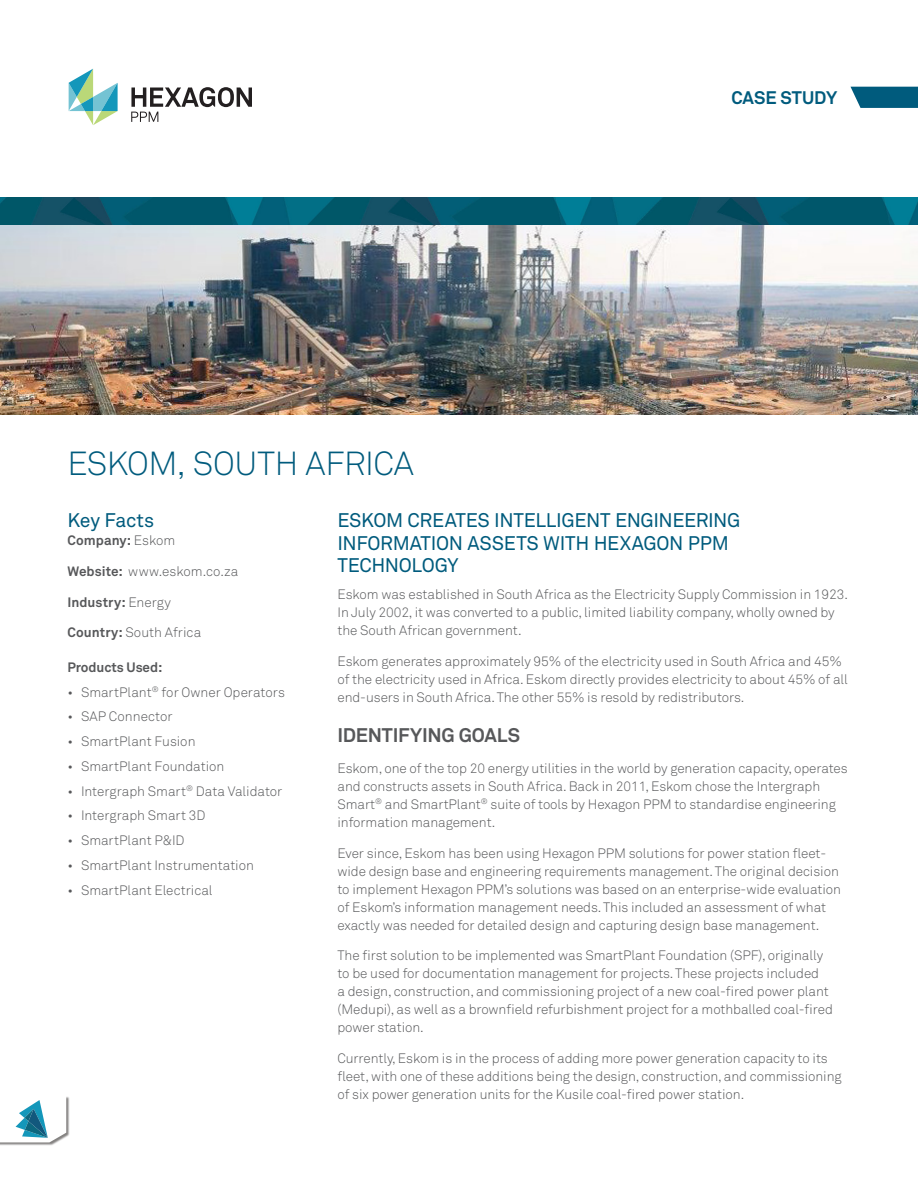
<style>
.page{position:relative;width:918px;height:1188px;background:#fff}
.page>*{position:absolute;margin:0;border:0;box-sizing:border-box;transform-origin:0 0}
.t1{font:33px "Akkurat Light Pro";letter-spacing:-.015em;color:#005b7d}
.Subtitle{font:19.5px/22.5px "Akkurat Pro";letter-spacing:-.02em;color:#005b7d}
.BODY_Copy{font:700 19.5px "Akkurat Pro";letter-spacing:-.01em;color:#57585a}
.t2{font:700 18px "Akkurat Pro";letter-spacing:-.005em;color:#005b7d}
.BODY_Copy-2{font:13.5px/18px "Akkurat Light Pro";letter-spacing:-.005em;color:#57585a}
.BODY_Copy-3{font:700 13.5px "Akkurat Pro";letter-spacing:-.005em;color:#57585a}
.s1{font-family:"Akkurat Light Pro";font-weight:400}
.s2{font-family:"Akkurat Pro";font-weight:700}
</style>
<div class="page">
<svg style="left:850px;top:87px;width:68px;height:21px"></svg>
<img style="left:0;top:224px;width:918px;height:191px">
<img style="left:0;top:197px;width:918px;height:27px">
<img style="left:0;top:1097px;width:70px;height:49px">
<svg style="left:0;top:1097px;width:66px;height:45px"></svg>
<svg style="left:69px;top:69px;width:49px;height:56px"></svg>
<svg style="left:131px;top:87px;width:121px;height:35px"></svg>
<p class="t2" style="left:731px;top:87px;width:107px">CASE STUDY</p>
<p class="t1" style="left:68px;top:444px;width:348px">ESKOM, SOUTH AFRICA</p>
<p class="Subtitle" style="left:68px;top:510px;width:88px">Key Facts</p>
<p class="BODY_Copy-3" style="left:68px;top:532px;width:109px">Company: <span class="s1">Eskom</span></p>
<p class="BODY_Copy-2" style="left:68px;top:562px;width:172px"><span class="s2">Website:</span> www.eskom.co.za</p>
<p class="BODY_Copy-3" style="left:68px;top:594px;width:105px">Industry: <span class="s1">Energy</span></p>
<p class="BODY_Copy-2" style="left:68px;top:624px;width:135px"><span class="s2">Country:</span> South Africa</p>
<p class="BODY_Copy-3" style="left:68px;top:659px;width:96px">Products Used:</p>
<p class="BODY_Copy-2" style="left:68px;top:683px;width:219px">• SmartPlant<sup>®</sup> for Owner Operators</p>
<p class="BODY_Copy-2" style="left:68px;top:708px;width:107px">• SAP Connector</p>
<p class="BODY_Copy-2" style="left:68px;top:733px;width:130px">• SmartPlant Fusion</p>
<p class="BODY_Copy-2" style="left:68px;top:757px;width:158px">• SmartPlant Foundation</p>
<p class="BODY_Copy-2" style="left:68px;top:782px;width:216px">• Intergraph Smart<sup>®</sup> Data Validator</p>
<p class="BODY_Copy-2" style="left:68px;top:807px;width:139px">• Intergraph Smart 3D</p>
<p class="BODY_Copy-2" style="left:68px;top:832px;width:119px">• SmartPlant P&amp;ID</p>
<p class="BODY_Copy-2" style="left:68px;top:856px;width:188px">• SmartPlant Instrumentation</p>
<p class="BODY_Copy-2" style="left:68px;top:881px;width:147px">• SmartPlant Electrical</p>
<p class="Subtitle" style="left:338px;top:510px;width:405px">ESKOM CREATES INTELLIGENT ENGINEERING<br>INFORMATION ASSETS WITH HEXAGON PPM<br>TECHNOLOGY</p>
<p class="BODY_Copy-2" style="left:338px;top:586px;width:512px">Eskom was established in South Africa as the Electricity Supply Commission in 1923.<br>In July 2002, it was converted to a public, limited liability company, wholly owned by the South African government.</p>
<p class="BODY_Copy-2" style="left:338px;top:653px;width:512px">Eskom generates approximately 95% of the electricity used in South Africa and 45% of the electricity used in Africa. Eskom directly provides electricity to about 45% of all end-users in South Africa. The other 55% is resold by redistributors.</p>
<p class="BODY_Copy" style="left:338px;top:723px;width:184px">IDENTIFYING GOALS</p>
<p class="BODY_Copy-2" style="left:338px;top:759px;width:512px">Eskom, one of the top 20 energy utilities in the world by generation capacity, operates and constructs assets in South Africa. Back in 2011, Eskom chose the Intergraph Smart<sup>®</sup> and SmartPlant<sup>®</sup> suite of tools by Hexagon PPM to standardise engineering information management.</p>
<p class="BODY_Copy-2" style="left:338px;top:844px;width:505px">Ever since, Eskom has been using Hexagon PPM solutions for power station fleet&shy;wide design base and engineering requirements management. The original decision to implement Hexagon PPM’s solutions was based on an enterprise-wide evaluation of Eskom’s information management needs. This included an assessment of what exactly was needed for detailed design and capturing design base management.</p>
<p class="BODY_Copy-2" style="left:338px;top:947px;width:497px">The first solution to be implemented was SmartPlant Foundation (SPF), originally to be used for documentation management for projects. These projects included<br>a design, construction, and commissioning project of a new coal-fired power plant (Medupi), as well as a brownfield refurbishment project for a mothballed coal-fired power station.</p>
<p class="BODY_Copy-2" style="left:338px;top:1050px;width:506px">Currently, Eskom is in the process of adding more power generation capacity to its fleet, with one of these additions being the design, construction, and commissioning of six power generation units for the Kusile coal-fired power station.</p>
</div>
